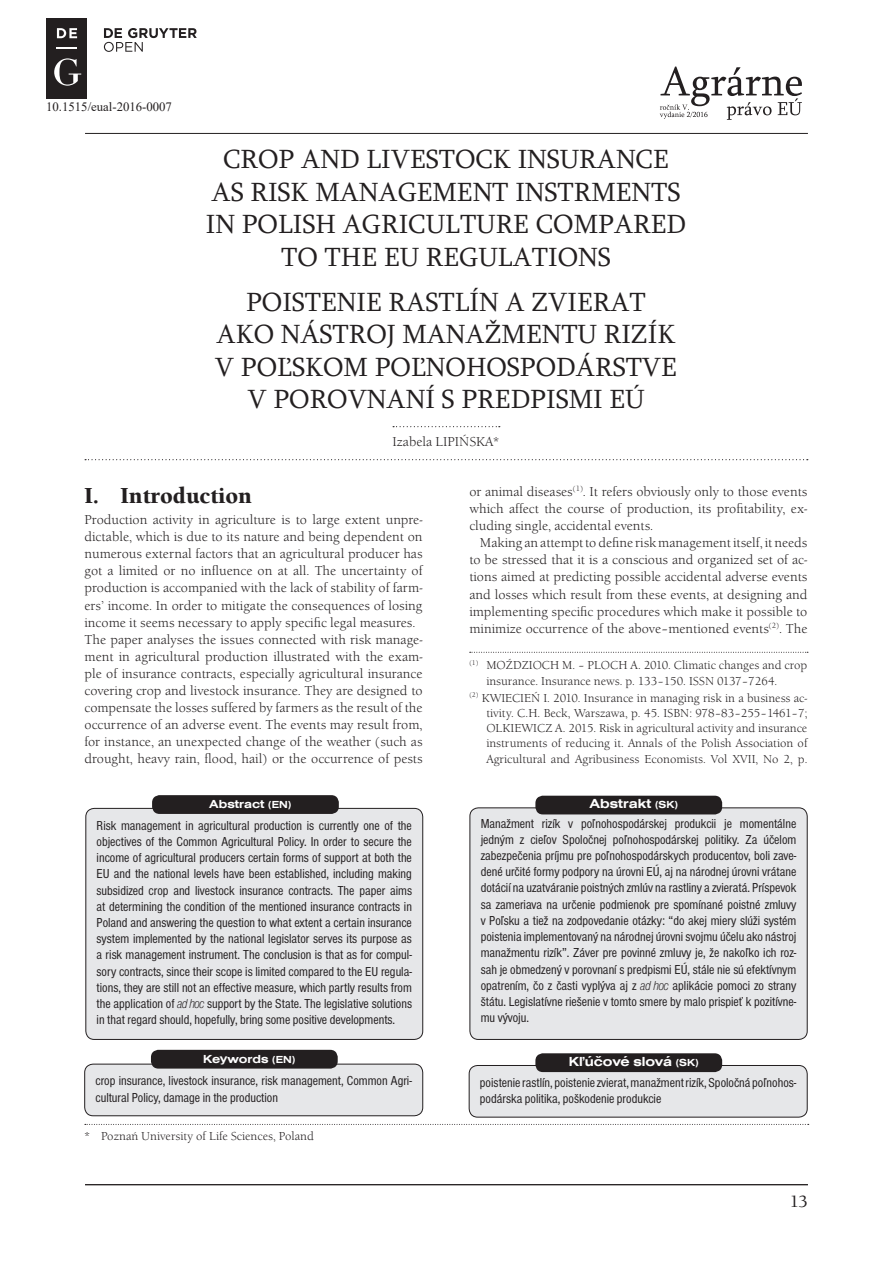
<style>
.page{position:relative;width:893px;height:1263px;background:#fff}
.page>*{position:absolute;margin:0;border:0;box-sizing:border-box;transform-origin:0 0}
.t1{font:27px/32.4px "Sylfaen";color:#231f20;text-align:center}
.t2{font:900 24px "Berkeley Old Style Itc TOT";color:#231f20}
.t3{font:500 18px "Berkeley Old Style Itc TOT";color:#231f20}
.t4{font:14.25px/17.1px "Berkeley Old Style Itc TOT Boo";color:#231f20;text-align:justify}
.t5{font:condensed 13.5px/16.2px "Nimbus Sans TOT";color:#231f20}
.t6{font:700 expanded 13.5px "Nimbus Sans DEE";color:#fff}
.t7{font:12.75px/15.3px "Berkeley Old Style Itc TOT Boo";color:#231f20}
.t8{font:12.75px "Times New Roman";color:#231f20}
.t9{font:700 expanded 12px "Nimbus Sans DEE";color:#fff}
.s1{font-size:10.5px}
.s2{font-family:"Nimbus Sans POT Ligh Cond Ital";font-stretch:normal}
</style>
<div class="page">
<svg style="left:660px;top:67px;width:142px;height:53px"></svg>
<hr style="left:85px;top:133px;width:723px;height:1px;background:#231f20">
<hr style="left:85px;top:1184px;width:723px;height:1px;background:#231f20">
<div style="left:85px;top:1064px;width:338px;height:52px;background:#e6e7e9;border-radius:9px"></div>
<div style="left:85px;top:1064px;width:338px;height:52px;border:1px solid #231f20;border-radius:9px"></div>
<div style="left:86px;top:808px;width:337px;height:231px;background:#e6e7e9;border-radius:9px"></div>
<div style="left:86px;top:808px;width:337px;height:232px;border:1px solid #231f20;border-radius:9px"></div>
<div style="left:151px;top:1050px;width:187px;height:18px;background:#231f20;border-radius:8px"></div>
<div style="left:152px;top:795px;width:187px;height:19px;background:#231f20;border-radius:8px"></div>
<svg style="left:470px;top:652px;width:338px;height:1px"></svg>
<div style="left:469px;top:1065px;width:338px;height:52px;background:#e6e7e9;border-radius:9px"></div>
<div style="left:469px;top:1065px;width:338px;height:52px;border:1px solid #231f20;border-radius:9px"></div>
<div style="left:470px;top:808px;width:337px;height:231px;background:#e6e7e9;border-radius:9px"></div>
<div style="left:470px;top:808px;width:337px;height:232px;border:1px solid #231f20;border-radius:9px"></div>
<div style="left:535px;top:1053px;width:187px;height:19px;background:#231f20;border-radius:8px"></div>
<div style="left:535px;top:796px;width:187px;height:18px;background:#231f20;border-radius:8px"></div>
<svg style="left:85px;top:1124px;width:724px;height:1px"></svg>
<svg style="left:393px;top:426px;width:107px;height:1px"></svg>
<svg style="left:85px;top:459px;width:723px;height:1px"></svg>
<div style="left:47px;top:18px;width:40px;height:81px;background:#231f20"></div>
<hr style="left:57px;top:47px;width:20px;height:2px;background:#fff">
<svg style="left:57px;top:28px;width:20px;height:10px"></svg>
<svg style="left:54px;top:58px;width:27px;height:28px"></svg>
<svg style="left:104px;top:28px;width:93px;height:24px"></svg>
<p class="t8" style="left:46px;top:98px;width:127px">10.1515/eual-2016-0007</p>
<h1 class="t1" style="left:206px;top:143px;width:482px">CROP AND LIVESTOCK INSURANCE<br>AS RISK MANAGEMENT INSTRMENTS<br>IN POLISH AGRICULTURE COMPARED<br>TO THE EU REGULATIONS</h1>
<h1 class="t1" style="left:215px;top:285px;width:463px">POISTENIE RASTLÍN A ZVIERAT<br>AKO NÁSTROJ MANAŽMENTU RIZÍK<br>V POĽSKOM POĽNOHOSPODÁRSTVE<br>V POROVNANÍ S PREDPISMI EÚ</h1>
<p class="t4" style="left:392px;top:434px;width:108px">Izabela LIPIŃSKA*</p>
<h2 class="t2" style="left:85px;top:481px;width:169px">I. Introduction</h2>
<p class="t4" style="left:85px;top:511px;width:340px;text-align:left">Production activity in agriculture is to large extent unpre&shy;dictable, which is due to its nature and being dependent on numerous external factors that an agricultural producer has got a limited or no influence on at all. The uncertainty of production is accompanied with the lack of stability of farm&shy;ers’ income. In order to mitigate the consequences of losing income it seems necessary to apply specific legal measures.<br>The paper analyses the issues connected with risk manage&shy;ment in agricultural production illustrated with the exam&shy;ple of insurance contracts, especially agricultural insurance covering crop and livestock insurance. They are designed to compensate the losses suffered by farmers as the result of the occurrence of an adverse event. The events may result from, for instance, an unexpected change of the weather (such as drought, heavy rain, flood, hail) or the occurrence of pests</p>
<p class="t4" style="left:469px;top:483px;width:339px">or animal diseases<sup>(1)</sup>. It refers obviously only to those events which affect the course of production, its profitability, ex&shy;cluding single, accidental events.</p>
<p class="t4" style="left:469px;top:534px;width:340px;text-indent:11px">Making an attempt to define risk management itself, it needs to be stressed that it is a conscious and organized set of ac&shy;tions aimed at predicting possible accidental adverse events and losses which result from these events, at designing and implementing specific procedures which make it possible to minimize occurrence of the above–mentioned events<sup>(2)</sup>. The</p>
<p class="t7" style="left:486px;top:658px;width:323px;text-indent:-17px"><sup>(1)</sup> MOŹDZIOCH M. – PLOCH A. 2010. Climatic changes and crop insurance. Insurance news. p. 133–150. ISSN 0137–7264.</p>
<p class="t7" style="left:486px;top:690px;width:323px;text-align:justify;text-indent:-17px"><sup>(2)</sup> KWIECIEŃ I. 2010. Insurance in managing risk in a business ac&shy;tivity. C.H. Beck, Warszawa, p. 45. ISBN: 978–83–255–1461–7; OLKIEWICZ A. 2015. Risk in agricultural activity and insurance instruments of reducing it. Annals of the Polish Association of Agricultural and Agribusiness Economists. Vol XVII, No 2, p.</p>
<p class="t9" style="left:209px;top:797px;width:84px">Abstract <span class="s1">(EN)</span></p>
<p class="t6" style="left:589px;top:796px;width:90px">Abstrakt <span class="s1">(SK)</span></p>
<p class="t5" style="left:97px;top:817px;width:317px;text-align:justify">Risk management in agricultural production is currently one of the objectives of the Common Agricultural Policy. In order to secure the income of agricultural producers certain forms of support at both the EU and the national levels have been established, including making subsidized crop and livestock insurance contracts. The paper aims at determining the condition of the mentioned insurance contracts in Poland and answering the question to what extent a certain insurance system implemented by the national legislator serves its purpose as a risk management instrument. The conclusion is that as for compul&shy;sory contracts, since their scope is limited compared to the EU regula&shy;tions, they are still not an effective measure, which partly results from the application of <span class="s2">ad hoc</span> support by the State. The legislative solutions in that regard should, hopefully, bring some positive developments.</p>
<p class="t9" style="left:203px;top:1052px;width:94px">Keywords <span class="s1">(EN)</span></p>
<p class="t5" style="left:481px;top:815px;width:317px;text-align:justify">Manažment rizík v poľnohospodárskej produkcii je momentálne jedným z cieľov Spoločnej poľnohospodárskej politiky. Za účelom zabezpečenia príjmu pre poľnohospodárskych producentov, boli zave&shy;dené určité formy podpory na úrovni EÚ, aj na národnej úrovni vrátane dotácií na uzatváranie poistných zmlúv na rastliny a zvieratá. Príspevok sa zameriava na určenie podmienok pre spomínané poistné zmluvy v Poľsku a tiež na zodpovedanie otázky: “do akej miery slúži systém poistenia implementovaný na národnej úrovni svojmu účelu ako nástroj manažmentu rizík”. Záver pre povinné zmluvy je, že nakoľko ich roz&shy;sah je obmedzený v porovnaní s predpismi EÚ, stále nie sú efektívnym opatrením, čo z časti vyplýva aj z <span class="s2">ad hoc</span> aplikácie pomoci zo strany štátu. Legislatívne riešenie v tomto smere by malo prispieť k pozitívne&shy;mu vývoju.</p>
<p class="t6" style="left:569px;top:1054px;width:131px">Kľúčové slová <span class="s1">(SK)</span></p>
<p class="t5" style="left:96px;top:1073px;width:318px">crop insurance, livestock insurance, risk management, Common Agri&shy;cultural Policy, damage in the production</p>
<p class="t5" style="left:480px;top:1074px;width:318px">poistenie rastlín, poistenie zvierat, manažment rizík, Spoločná poľnohos&shy;podárska politika, poškodenie produkcie</p>
<p class="t7" style="left:85px;top:1128px;width:231px">* Poznań University of Life Sciences, Poland</p>
<h3 class="t3" style="left:790px;top:1192px;width:20px">13</h3>
</div>
